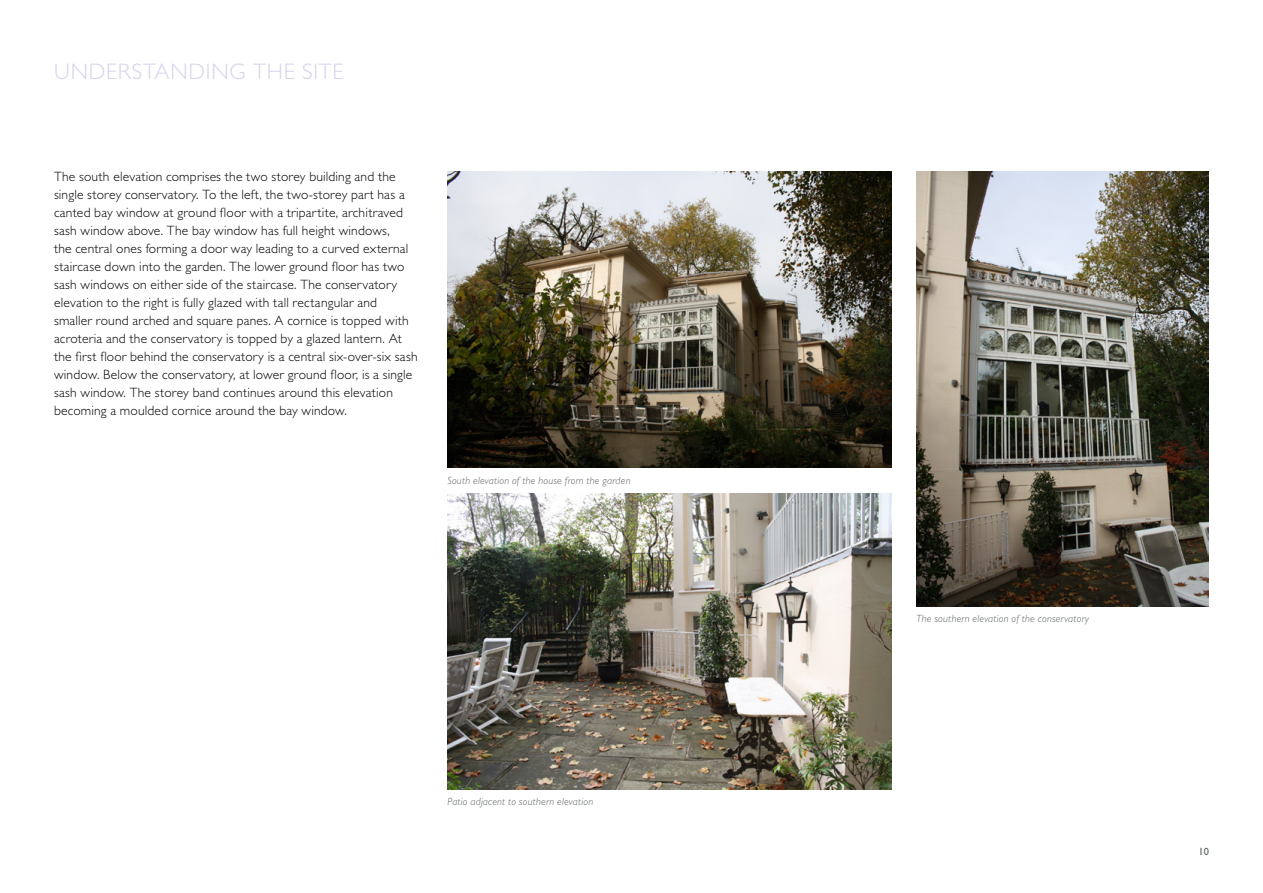
<style>
.page{position:relative;width:1263px;height:893px;background:#fff}
.page>*{position:absolute;margin:0;border:0;box-sizing:border-box;transform-origin:0 0}
.t1{font:300 22.5px "Gill Sans Std";letter-spacing:.035em;color:#d6d4eb}
.t2{font:300 13.5px/18px "Gill Sans Std";letter-spacing:.015em;color:#000}
.t3{font:italic 300 10.5px "Gill Sans Std";letter-spacing:.02em;color:#5b6064}
.t4{font:10.5px "Gill Sans Std";color:#5b6064}
</style>
<div class="page">
<img style="left:447px;top:172px;width:444px;height:296px">
<img style="left:916px;top:172px;width:293px;height:435px">
<img style="left:447px;top:493px;width:444px;height:296px">
<h1 class="t1" style="left:54px;top:59px;width:291px">UNDERSTANDING THE SITE</h1>
<p class="t2" style="left:54px;top:168px;width:365px">The south elevation comprises the two storey building and the single storey conservatory. To the left, the two-storey part has a canted bay window at ground floor with a tripartite, architraved sash window above. The bay window has full height windows,<br>the central ones forming a door way leading to a curved external staircase down into the garden. The lower ground floor has two sash windows on either side of the staircase. The conservatory elevation to the right is fully glazed with tall rectangular and smaller round arched and square panes. A cornice is topped with acroteria and the conservatory is topped by a glazed lantern. At the first floor behind the conservatory is a central six-over-six sash window. Below the conservatory, at lower ground floor, is a single sash window. The storey band continues around this elevation becoming a moulded cornice around the bay window.</p>
<p class="t3" style="left:447px;top:474px;width:184px">South elevation of the house from the garden</p>
<p class="t3" style="left:447px;top:796px;width:147px">Patio adjacent to southern elevation</p>
<p class="t3" style="left:916px;top:613px;width:174px">The southern elevation of the conservatory</p>
<p class="t4" style="left:1198px;top:846px;width:12px">10</p>
</div>
